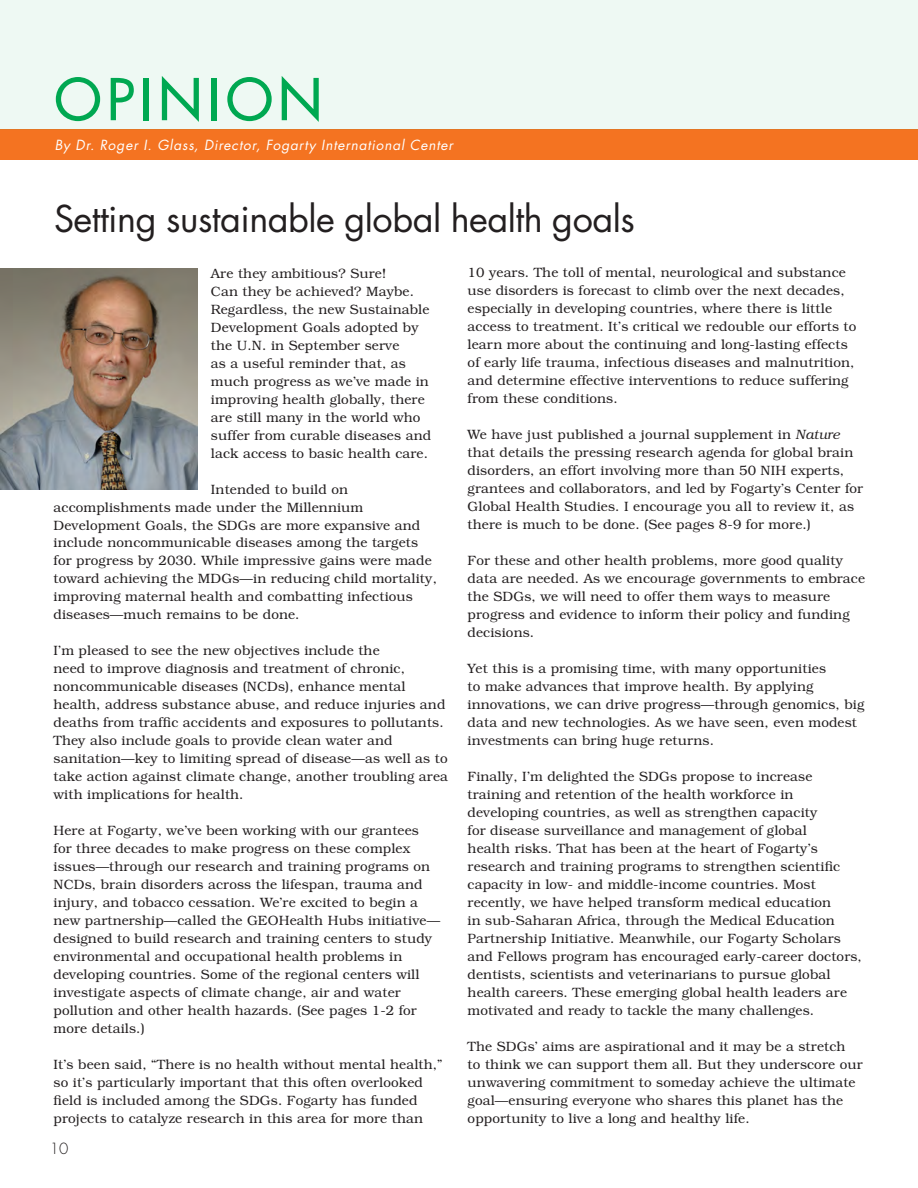
<style>
.page{position:relative;width:918px;height:1188px;background:#fff}
.page>*{position:absolute;margin:0;border:0;box-sizing:border-box;transform-origin:0 0}
.t1{font:500 56.1px "Futura Std";letter-spacing:.095em;color:#00a851}
.t2{font:36px "Futura Std";letter-spacing:-.015em;color:#231f20}
.t3{font:300 15px "Futura Std";color:#231f20}
.t4{font:italic 13.65px "Futura Std";letter-spacing:.065em;color:#fff}
.t5{font:300 13.5px/18px "Bookman Std";letter-spacing:.01em;color:#231f20}
.s1{font-style:italic}
</style>
<div class="page">
<div style="left:0;top:129px;width:918px;height:31px;background:#f47321"></div>
<div style="left:0;top:0;width:918px;height:129px;background:#eef9f3"></div>
<img style="left:0;top:268px;width:197px;height:222px">
<h1 class="t1" style="left:55px;top:64px;width:269px">OPINION</h1>
<p class="t4" style="left:55px;top:136px;width:400px">By Dr. Roger I. Glass, Director, Fogarty International Center</p>
<p class="t2" style="left:54px;top:196px;width:582px">Setting sustainable global health goals</p>
<p class="t5" style="left:211px;top:264px;width:222px">Are they ambitious? Sure!<br>Can they be achieved? Maybe.<br>Regardless, the new Sustainable<br>Development Goals adopted by the U.N. in September serve<br>as a useful reminder that, as much progress as we’ve made in improving health globally, there are still many in the world who suffer from curable diseases and lack access to basic health care.</p>
<p class="t5" style="left:54px;top:480px;width:385px;text-indent:157px">Intended to build on accomplishments made under the Millennium Development Goals, the SDGs are more expansive and include noncommunicable diseases among the targets for progress by 2030. While impressive gains were made toward achieving the MDGs—in reducing child mortality, improving maternal health and combatting infectious diseases—much remains to be done.</p>
<p class="t5" style="left:54px;top:642px;width:396px">I’m pleased to see the new objectives include the<br>need to improve diagnosis and treatment of chronic, noncommunicable diseases (NCDs), enhance mental health, address substance abuse, and reduce injuries and deaths from traffic accidents and exposures to pollutants.<br>They also include goals to provide clean water and sanitation—key to limiting spread of disease—as well as to take action against climate change, another troubling area with implications for health.</p>
<p class="t5" style="left:54px;top:822px;width:388px">Here at Fogarty, we’ve been working with our grantees for three decades to make progress on these complex issues—through our research and training programs on NCDs, brain disorders across the lifespan, trauma and injury, and tobacco cessation. We’re excited to begin a new partnership—called the GEOHealth Hubs initiative— designed to build research and training centers to study environmental and occupational health problems in developing countries. Some of the regional centers will investigate aspects of climate change, air and water pollution and other health hazards. (See pages 1-2 for more details.)</p>
<p class="t5" style="left:54px;top:1056px;width:391px">It’s been said, “There is no health without mental health,” so it’s particularly important that this often overlooked field is included among the SDGs. Fogarty has funded projects to catalyze research in this area for more than</p>
<p class="t5" style="left:468px;top:264px;width:390px">10 years. The toll of mental, neurological and substance use disorders is forecast to climb over the next decades, especially in developing countries, where there is little access to treatment. It’s critical we redouble our efforts to learn more about the continuing and long-lasting effects of early life trauma, infectious diseases and malnutrition, and determine effective interventions to reduce suffering from these conditions.</p>
<p class="t5" style="left:468px;top:426px;width:374px">We have just published a journal supplement in <span class="s1">Nature</span></p>
<p class="t5" style="left:468px;top:444px;width:397px">that details the pressing research agenda for global brain disorders, an effort involving more than 50 NIH experts, grantees and collaborators, and led by Fogarty’s Center for Global Health Studies. I encourage you all to review it, as there is much to be done. (See pages 8-9 for more.)</p>
<p class="t5" style="left:468px;top:552px;width:399px">For these and other health problems, more good quality data are needed. As we encourage governments to embrace the SDGs, we will need to offer them ways to measure progress and evidence to inform their policy and funding decisions.</p>
<p class="t5" style="left:468px;top:660px;width:398px">Yet this is a promising time, with many opportunities<br>to make advances that improve health. By applying innovations, we can drive progress—through genomics, big data and new technologies. As we have seen, even modest investments can bring huge returns.</p>
<p class="t5" style="left:468px;top:768px;width:396px">Finally, I’m delighted the SDGs propose to increase training and retention of the health workforce in developing countries, as well as strengthen capacity<br>for disease surveillance and management of global<br>health risks. That has been at the heart of Fogarty’s research and training programs to strengthen scientific capacity in low- and middle-income countries. Most recently, we have helped transform medical education<br>in sub-Saharan Africa, through the Medical Education Partnership Initiative. Meanwhile, our Fogarty Scholars and Fellows program has encouraged early-career doctors, dentists, scientists and veterinarians to pursue global health careers. These emerging global health leaders are motivated and ready to tackle the many challenges.</p>
<p class="t5" style="left:468px;top:1038px;width:397px">The SDGs’ aims are aspirational and it may be a stretch<br>to think we can support them all. But they underscore our unwavering commitment to someday achieve the ultimate goal—ensuring everyone who shares this planet has the opportunity to live a long and healthy life.</p>
<p class="t3" style="left:50px;top:1139px;width:20px">10</p>
</div>
